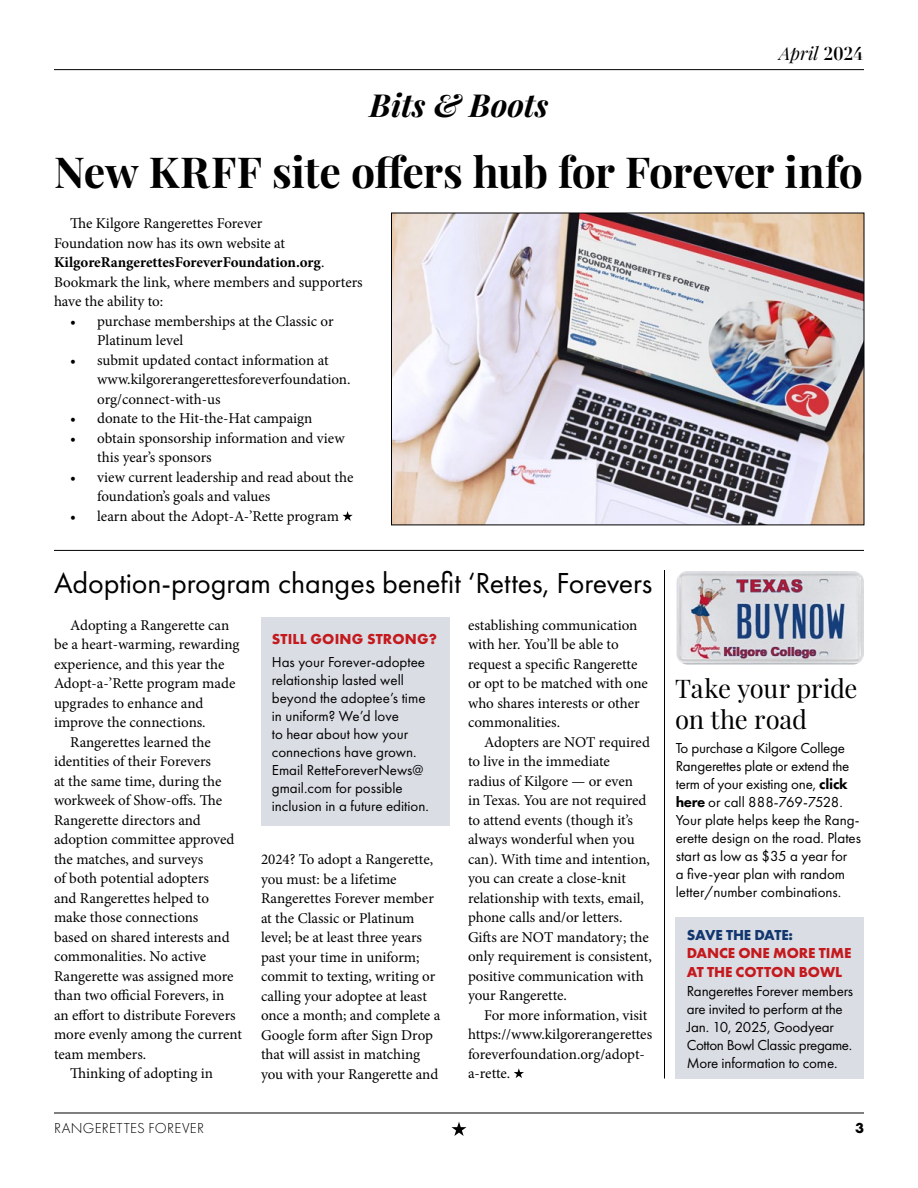
<style>
.page{position:relative;width:918px;height:1188px;background:#fff}
.page>*{position:absolute;margin:0;border:0;box-sizing:border-box;transform-origin:0 0}
.t1{font:700 42.75px "Playfair Display";letter-spacing:-.01em;color:#000}
.t2{font:italic 700 31.65px "Playfair Display";color:#000}
.t3{font:30px "Futura PT";letter-spacing:-.005em;color:#000}
.t4{font:25.65px/30.8px "Playfair Display";letter-spacing:-.015em;color:#000}
.t5{font:italic 18px "Playfair Display";letter-spacing:.005em;color:#000}
.t6{font:15px/19.5px "Minion Pro";letter-spacing:-.005em;color:#000}
.t7{font:15px/18px "Futura PT";color:#000}
.t8{font:700 15px/19px "Futura PT";letter-spacing:-.005em;color:#c41a1e}
.t9{font:300 15px "Futura PT";letter-spacing:.02em;color:#000}
.t10{font:700 15px "Futura PT";letter-spacing:-.005em;color:#12376f}
.t11{font:700 15px "Futura PT";color:#000}
.s1{font-family:"Didot";font-weight:700;font-style:normal}
.s2{font-weight:700}
.s3{font-weight:800}
</style>
<div class="page">
<hr style="left:54px;top:1113px;width:810px;height:1px;background:#000">
<hr style="left:54px;top:69px;width:810px;height:1px;background:#000">
<svg style="left:451px;top:1122px;width:16px;height:14px"></svg>
<svg style="left:342px;top:511px;width:11px;height:10px"></svg>
<img style="left:393px;top:215px;width:469px;height:308px">
<div style="left:391px;top:213px;width:473px;height:312px;border:1px solid #000"></div>
<hr style="left:54px;top:550px;width:810px;height:1px;background:#000">
<svg style="left:514px;top:1068px;width:10px;height:10px"></svg>
<div style="left:261px;top:618px;width:189px;height:208px;background:#dadde4"></div>
<hr style="left:664px;top:570px;width:1px;height:508px;background:#000">
<img style="left:676px;top:571px;width:188px;height:94px">
<div style="left:676px;top:917px;width:188px;height:162px;background:#dadde4"></div>
<h2 class="t2" style="left:370px;top:84px;width:180px">Bits &amp; Boots</h2>
<p class="t5" style="left:779px;top:41px;width:86px">April <span class="s1">2024</span></p>
<h1 class="t1" style="left:54px;top:145px;width:811px">New KRFF site offers hub for Forever info</h1>
<p class="t6" style="left:54px;top:214px;width:310px;text-indent:16px">The Kilgore Rangerettes Forever<br>Foundation now has its own website at <span class="s2">KilgoreRangerettesForeverFoundation.org</span>.<br>Bookmark the link, where members and supporters have the ability to:</p>
<p class="t6" style="left:97px;top:311px;width:238px;text-indent:-27px">• purchase memberships at the Classic or<br>Platinum level</p>
<p class="t6" style="left:97px;top:350px;width:255px;text-indent:-27px">• submit updated contact information at www.kilgorerangerettesforeverfoundation. org/connect-with-us</p>
<p class="t6" style="left:70px;top:409px;width:244px">• donate to the Hit-the-Hat campaign</p>
<p class="t6" style="left:97px;top:428px;width:249px;text-indent:-27px">• obtain sponsorship information and view this year’s sponsors</p>
<p class="t6" style="left:97px;top:467px;width:258px;text-indent:-27px">• view current leadership and read about the foundation’s goals and values</p>
<p class="t6" style="left:70px;top:506px;width:270px">• learn about the Adopt-A-’Rette program</p>
<h3 class="t3" style="left:54px;top:565px;width:600px">Adoption-program changes benefit ‘Rettes, Forevers</h3>
<p class="t6" style="left:70px;top:615px;width:161px">Adopting a Rangerette can</p>
<p class="t6" style="left:54px;top:635px;width:187px">be a heart-warming, rewarding</p>
<p class="t6" style="left:54px;top:654px;width:172px">experience, and this year the</p>
<p class="t6" style="left:54px;top:674px;width:183px">Adopt-a-’Rette program made</p>
<p class="t6" style="left:54px;top:693px;width:151px">upgrades to enhance and</p>
<p class="t6" style="left:54px;top:713px;width:153px">improve the connections.</p>
<p class="t6" style="left:70px;top:732px;width:142px">Rangerettes learned the</p>
<p class="t6" style="left:54px;top:752px;width:159px">identities of their Forevers</p>
<p class="t6" style="left:54px;top:771px;width:169px">at the same time, during the</p>
<p class="t6" style="left:54px;top:791px;width:170px">workweek of Show-offs. The</p>
<p class="t6" style="left:54px;top:810px;width:148px">Rangerette directors and</p>
<p class="t6" style="left:54px;top:830px;width:182px">adoption committee approved</p>
<p class="t6" style="left:54px;top:849px;width:151px">the matches, and surveys</p>
<p class="t6" style="left:54px;top:869px;width:156px">of both potential adopters</p>
<p class="t6" style="left:54px;top:888px;width:157px">and Rangerettes helped to</p>
<p class="t6" style="left:54px;top:908px;width:146px">make those connections</p>
<p class="t6" style="left:54px;top:927px;width:177px">based on shared interests and</p>
<p class="t6" style="left:54px;top:947px;width:154px">commonalities. No active</p>
<p class="t6" style="left:54px;top:966px;width:181px">Rangerette was assigned more</p>
<p class="t6" style="left:54px;top:986px;width:172px">than two official Forevers, in</p>
<p class="t6" style="left:54px;top:1005px;width:183px">an effort to distribute Forevers</p>
<p class="t6" style="left:54px;top:1025px;width:190px">more evenly among the current</p>
<p class="t6" style="left:54px;top:1044px;width:94px">team members.</p>
<p class="t6" style="left:70px;top:1064px;width:144px">Thinking of adopting in</p>
<p class="t8" style="left:272px;top:629px;width:167px">STILL GOING STRONG?</p>
<p class="t7" style="left:272px;top:653px;width:159px">Has your Forever-adoptee relationship lasted well beyond the adoptee’s time in uniform? We’d love<br>to hear about how your connections have grown.<br>Email RetteForeverNews@ gmail.com for possible inclusion in a future edition.</p>
<p class="t6" style="left:261px;top:850px;width:181px">2024? To adopt a Rangerette, you must: be a lifetime<br>Rangerettes Forever member at the Classic or Platinum level; be at least three years past your time in uniform; commit to texting, writing or calling your adoptee at least once a month; and complete a<br>Google form after Sign Drop that will assist in matching you with your Rangerette and</p>
<p class="t6" style="left:468px;top:615px;width:181px">establishing communication with her. You’ll be able to request a specific Rangerette or opt to be matched with one who shares interests or other commonalities.</p>
<p class="t6" style="left:468px;top:732px;width:185px;text-indent:16px">Adopters are NOT required to live in the immediate<br>radius of Kilgore — or even<br>in Texas. You are not required to attend events (though it’s always wonderful when you can). With time and intention, you can create a close-knit relationship with texts, email, phone calls and/or letters.<br>Gifts are NOT mandatory; the only requirement is consistent, positive communication with your Rangerette.</p>
<p class="t6" style="left:468px;top:1005px;width:186px;text-indent:16px">For more information, visit https://www.kilgorerangerettes foreverfoundation.org/adopt&shy;a-rette.</p>
<h3 class="t4" style="left:675px;top:673px;width:184px">Take your pride on the road</h3>
<p class="t7" style="left:676px;top:739px;width:187px">To purchase a Kilgore College<br>Rangerettes plate or extend the term of your existing one, <span class="s3">click here</span> or call 888-769-7528.<br>Your plate helps keep the Rang&shy;erette design on the road. Plates start as low as $35 a year for<br>a five-year plan with random letter/number combinations.</p>
<p class="t10" style="left:687px;top:925px;width:108px">SAVE THE DATE:</p>
<p class="t8" style="left:687px;top:943px;width:166px">DANCE ONE MORE TIME<br>AT THE COTTON BOWL</p>
<p class="t7" style="left:687px;top:982px;width:168px">Rangerettes Forever members are invited to perform at the<br>Jan. 10, 2025, Goodyear<br>Cotton Bowl Classic pregame.<br>More information to come.</p>
<p class="t9" style="left:54px;top:1120px;width:152px">RANGERETTES FOREVER</p>
<p class="t11" style="left:855px;top:1118px;width:10px">3</p>
</div>
